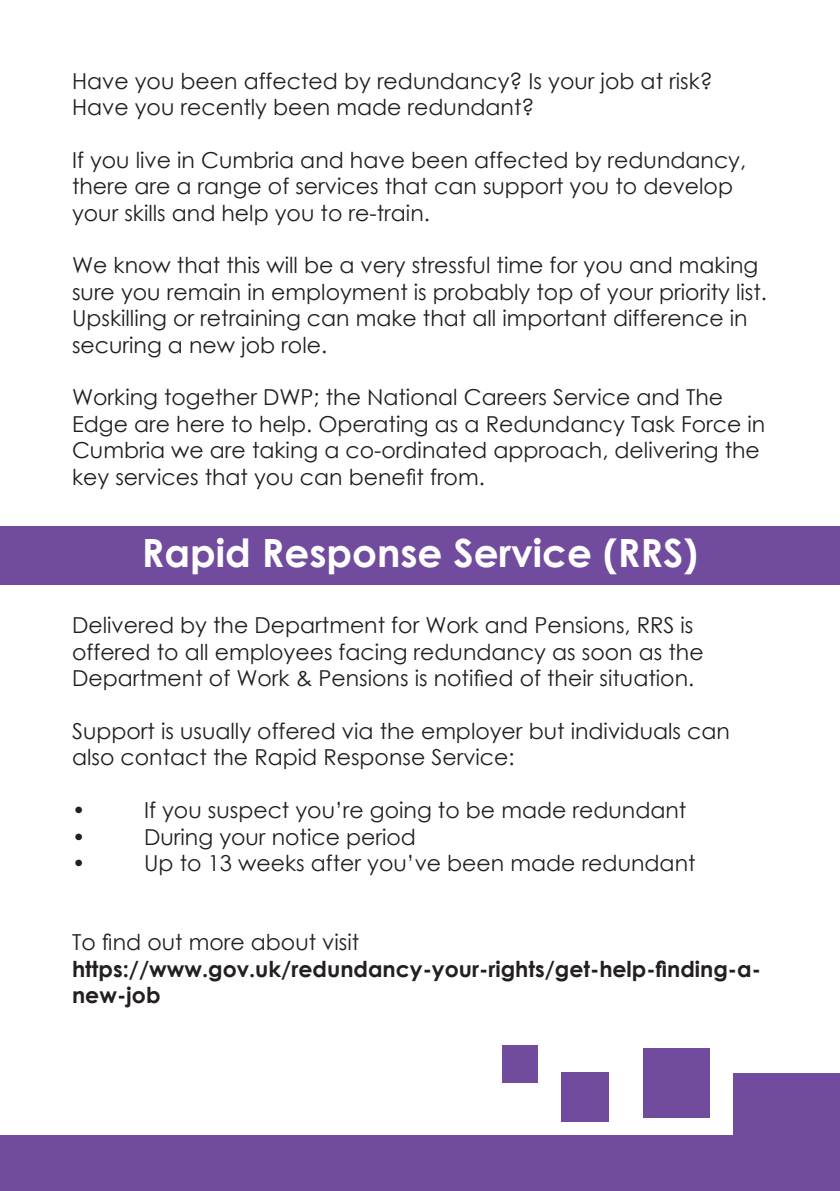
<style>
.page{position:relative;width:840px;height:1191px;background:#fff}
.page>*{position:absolute;margin:0;border:0;box-sizing:border-box;transform-origin:0 0}
.t1{font:700 39px "Century Gothic";color:#fff}
.t2{font:22px/26.4px "Century Gothic";color:#231f20}
.t3{font:700 22px/26.4px "Century Gothic";color:#231f20}
</style>
<div class="page">
<div style="left:0;top:526px;width:839px;height:58px;background:#714b9e"></div>
<div style="left:0;top:1135px;width:839px;height:56px;background:#714b9e"></div>
<div style="left:733px;top:1073px;width:106px;height:113px;background:#714b9e"></div>
<div style="left:643px;top:1047px;width:66px;height:70px;background:#714b9e"></div>
<div style="left:560px;top:1071px;width:48px;height:50px;background:#714b9e"></div>
<div style="left:502px;top:1045px;width:35px;height:38px;background:#714b9e"></div>
<p class="t2" style="left:72px;top:67px;width:642px">Have you been affected by redundancy? Is your job at risk?<br>Have you recently been made redundant?</p>
<p class="t2" style="left:72px;top:146px;width:675px">If you live in Cumbria and have been affected by redundancy, there are a range of services that can support you to develop your skills and help you to re-train.</p>
<p class="t2" style="left:72px;top:252px;width:696px">We know that this will be a very stressful time for you and making sure you remain in employment is probably top of your priority list.<br>Upskilling or retraining can make that all important difference in securing a new job role.</p>
<p class="t2" style="left:72px;top:384px;width:694px">Working together DWP; the National Careers Service and The Edge are here to help. Operating as a Redundancy Task Force in Cumbria we are taking a co-ordinated approach, delivering the key services that you can benefit from.</p>
<p class="t1" style="left:142px;top:523px;width:557px">Rapid Response Service (RRS)</p>
<p class="t2" style="left:72px;top:612px;width:622px">Delivered by the Department for Work and Pensions, RRS is</p>
<p class="t2" style="left:72px;top:638px;width:632px">offered to all employees facing redundancy as soon as the</p>
<p class="t2" style="left:72px;top:664px;width:623px">Department of Work &amp; Pensions is notified of their situation.</p>
<p class="t2" style="left:72px;top:717px;width:659px">Support is usually offered via the employer but individuals can also contact the Rapid Response Service:</p>
<p class="t2" style="left:72px;top:796px;width:15px">•</p>
<p class="t2" style="left:144px;top:796px;width:543px">If you suspect you’re going to be made redundant</p>
<p class="t2" style="left:72px;top:823px;width:15px">•</p>
<p class="t2" style="left:144px;top:823px;width:273px">During your notice period</p>
<p class="t2" style="left:72px;top:849px;width:15px">•</p>
<p class="t2" style="left:144px;top:849px;width:552px">Up to 13 weeks after you’ve been made redundant</p>
<p class="t2" style="left:72px;top:928px;width:288px">To find out more about visit</p>
<p class="t3" style="left:72px;top:954px;width:690px">https://www.gov.uk/redundancy-your-rights/get-help-finding-a&shy;new-job</p>
</div>
